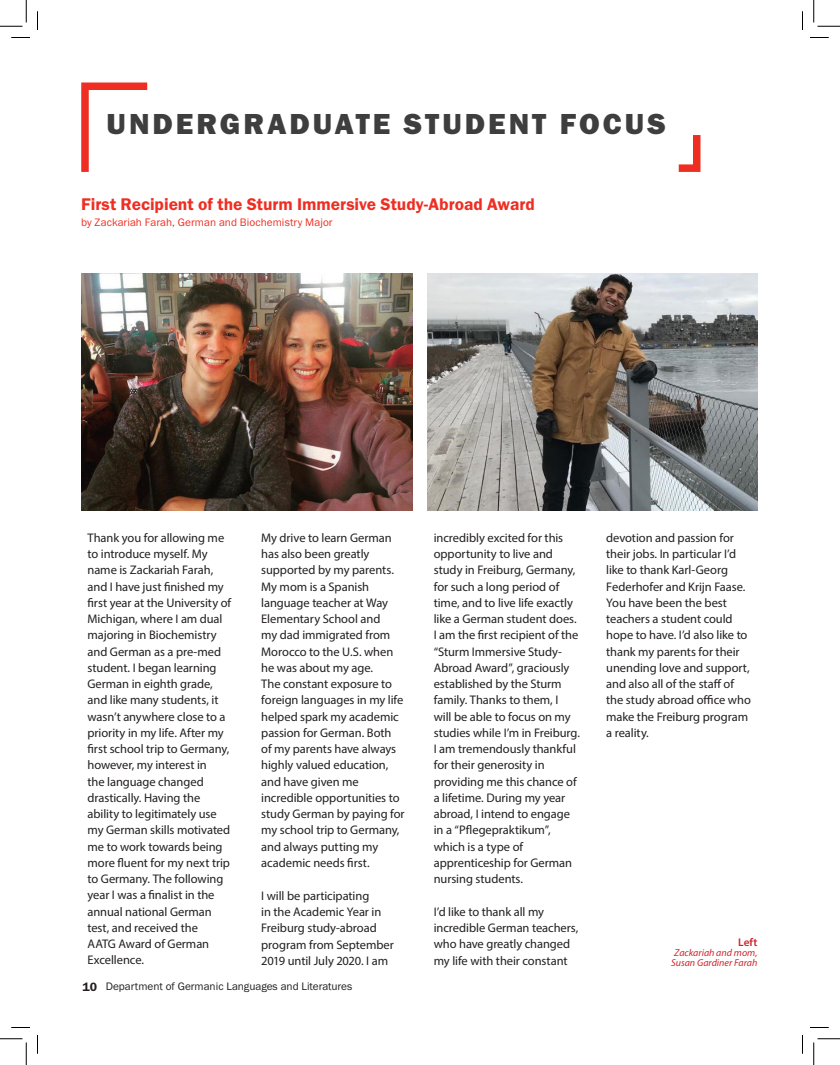
<style>
.page{position:relative;width:840px;height:1065px;background:#fff}
.page>*{position:absolute;margin:0;border:0;box-sizing:border-box;transform-origin:0 0}
.t1{font:30px "Franklin Gothic URW Hea";letter-spacing:.1em;color:#3e3e3f}
.t2{font:17.5px "Franklin Gothic URW Dem";letter-spacing:-.005em;color:#ee2e22}
.Body_Text{font:12.5px/16.2px "Myriad Pro";letter-spacing:-.005em;color:#231f20}
.t3{font:11.25px "Franklin Gothic URW Boo";color:#231f20}
.t4{font:11.25px "Franklin Gothic URW Boo";letter-spacing:.005em;color:#ee2e22}
.t5{font:600 11.25px "Myriad Pro";color:#d1232a}
.t6{font:italic 10px/10px "Myriad Pro";color:#d1232a;text-align:center}
.s1{font-family:"Franklin Gothic URW Dem";font-size:12.5px}
</style>
<div class="page">
<img style="left:81px;top:274px;width:331px;height:236px">
<img style="left:428px;top:274px;width:330px;height:236px">
<svg style="left:81px;top:82px;width:67px;height:90px"></svg>
<svg style="left:678px;top:135px;width:23px;height:37px"></svg>
<svg style="left:11px;top:37px;width:19px;height:1px"></svg>
<svg style="left:810px;top:37px;width:19px;height:1px"></svg>
<svg style="left:11px;top:1027px;width:19px;height:1px"></svg>
<svg style="left:810px;top:1027px;width:19px;height:1px"></svg>
<svg style="left:37px;top:11px;width:1px;height:19px"></svg>
<svg style="left:37px;top:1035px;width:1px;height:19px"></svg>
<svg style="left:802px;top:11px;width:1px;height:19px"></svg>
<svg style="left:802px;top:1035px;width:1px;height:19px"></svg>
<svg style="left:0;top:0;width:27px;height:27px"></svg>
<svg style="left:0;top:1039px;width:27px;height:26px"></svg>
<svg style="left:814px;top:0;width:26px;height:27px"></svg>
<svg style="left:814px;top:1039px;width:26px;height:26px"></svg>
<p class="t1" style="left:106px;top:104px;width:561px">UNDERGRADUATE STUDENT FOCUS</p>
<p class="t2" style="left:81px;top:193px;width:455px">First Recipient of the Sturm Immersive Study-Abroad Award</p>
<p class="t4" style="left:81px;top:215px;width:253px">by Zackariah Farah, German and Biochemistry Major</p>
<p class="Body_Text" style="left:88px;top:529px;width:145px">Thank you for allowing me to introduce myself. My name is Zackariah Farah, and I have just finished my first year at the University of<br>Michigan, where I am dual majoring in Biochemistry and German as a pre-med student. I began learning<br>German in eighth grade, and like many students, it wasn’t anywhere close to a priority in my life. After my first school trip to Germany, however, my interest in<br>the language changed drastically. Having the ability to legitimately use my German skills motivated me to work towards being more fluent for my next trip to Germany. The following year I was a finalist in the annual national German test, and received the<br>AATG Award of German<br>Excellence.</p>
<p class="Body_Text" style="left:261px;top:529px;width:145px">My drive to learn German has also been greatly supported by my parents.<br>My mom is a Spanish language teacher at Way<br>Elementary School and<br>my dad immigrated from<br>Morocco to the U.S. when he was about my age.<br>The constant exposure to foreign languages in my life helped spark my academic passion for German. Both of my parents have always highly valued education, and have given me incredible opportunities to study German by paying for my school trip to Germany, and always putting my academic needs first.</p>
<p class="Body_Text" style="left:261px;top:887px;width:134px">I will be participating<br>in the Academic Year in<br>Freiburg study-abroad program from September<br>2019 until July 2020. I am</p>
<p class="t3" style="left:82px;top:979px;width:271px"><span class="s1">10</span> Department of Germanic Languages and Literatures</p>
<p class="Body_Text" style="left:434px;top:529px;width:148px">incredibly excited for this opportunity to live and study in Freiburg, Germany, for such a long period of time, and to live life exactly like a German student does.<br>I am the first recipient of the “Sturm Immersive Study-<br>Abroad Award”, graciously established by the Sturm family. Thanks to them, I<br>will be able to focus on my studies while I’m in Freiburg.<br>I am tremendously thankful for their generosity in providing me this chance of a lifetime. During my year abroad, I intend to engage in a “Pflegepraktikum”, which is a type of apprenticeship for German nursing students.</p>
<p class="Body_Text" style="left:434px;top:903px;width:146px">I’d like to thank all my incredible German teachers, who have greatly changed my life with their constant</p>
<p class="Body_Text" style="left:606px;top:529px;width:146px">devotion and passion for their jobs. In particular I’d like to thank Karl-Georg<br>Federhofer and Krijn Faase.<br>You have been the best teachers a student could hope to have. I’d also like to thank my parents for their unending love and support, and also all of the staff of the study abroad office who make the Freiburg program a reality.</p>
<p class="t5" style="left:738px;top:935px;width:21px">Left</p>
<p class="t6" style="left:671px;top:948px;width:88px">Zackariah and mom,<br>Susan Gardiner Farah</p>
</div>
